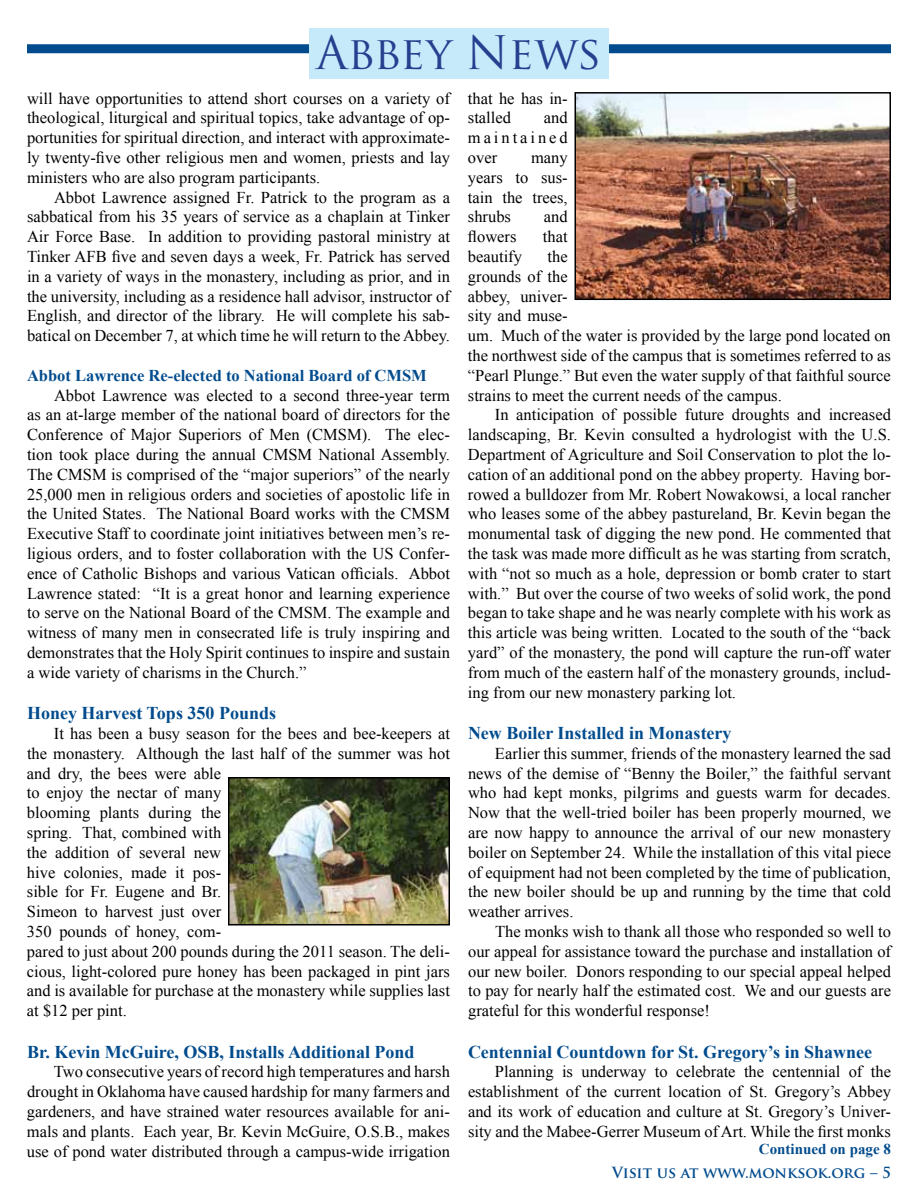
<style>
.page{position:relative;width:918px;height:1188px;background:#fff}
.page>*{position:absolute;margin:0;border:0;box-sizing:border-box;transform-origin:0 0}
.t1{font:45px "Trajan Pro";color:#25408f}
.t2{font:700 18px "Times New Roman";color:#004b8d}
.t3{font:16.5px/19.8px "Times New Roman";color:#000;text-align:justify}
.t4{font:700 16.5px "Times New Roman";color:#004b8d}
.t5{font:700 15px "Trajan Pro";letter-spacing:-.005em;color:#004b8d}
.t6{font:700 15px "Times New Roman";color:#004b8d}
</style>
<div class="page">
<div style="left:27px;top:44px;width:864px;height:9px;background:#004b8d"></div>
<div style="left:309px;top:28px;width:300px;height:50px;background:#c7eafb"></div>
<img style="left:231px;top:780px;width:216px;height:143px">
<div style="left:228px;top:777px;width:222px;height:149px;border:2px solid #000"></div>
<img style="left:577px;top:95px;width:311px;height:202px">
<div style="left:574px;top:92px;width:317px;height:208px;border:2px solid #000"></div>
<h1 class="t1" style="left:316px;top:24px;width:287px">Abbey News</h1>
<p class="t3" style="left:27px;top:88px;width:425px">will have opportunities to attend short courses on a variety of theological, liturgical and spiritual topics, take advantage of op&shy;portunities for spiritual direction, and interact with approximate&shy;ly twenty-five other religious men and women, priests and lay ministers who are also program participants.</p>
<p class="t3" style="left:27px;top:187px;width:425px;text-indent:27px">Abbot Lawrence assigned Fr. Patrick to the program as a sabbatical from his 35 years of service as a chaplain at Tinker Air Force Base. In addition to providing pastoral ministry at Tinker AFB five and seven days a week, Fr. Patrick has served in a variety of ways in the monastery, including as prior, and in the university, including as a residence hall advisor, instructor of English, and director of the library. He will complete his sab&shy;batical on December 7, at which time he will return to the Abbey.</p>
<p class="t4" style="left:27px;top:364px;width:401px">Abbot Lawrence Re-elected to National Board of CMSM</p>
<p class="t3" style="left:27px;top:385px;width:425px;text-indent:27px">Abbot Lawrence was elected to a second three-year term as an at-large member of the national board of directors for the Conference of Major Superiors of Men (CMSM). The elec&shy;tion took place during the annual CMSM National Assembly.<br>The CMSM is comprised of the “major superiors” of the nearly 25,000 men in religious orders and societies of apostolic life in the United States. The National Board works with the CMSM Executive Staff to coordinate joint initiatives between men’s re&shy;ligious orders, and to foster collaboration with the US Confer&shy;ence of Catholic Bishops and various Vatican officials. Abbot Lawrence stated: “It is a great honor and learning experience to serve on the National Board of the CMSM. The example and witness of many men in consecrated life is truly inspiring and demonstrates that the Holy Spirit continues to inspire and sustain a wide variety of charisms in the Church.”</p>
<p class="t2" style="left:27px;top:701px;width:251px">Honey Harvest Tops 350 Pounds</p>
<p class="t3" style="left:27px;top:723px;width:425px;text-align:left;text-indent:27px">It has been a busy season for the bees and bee-keepers at the monastery. Although the last half of the summer was hot and dry, the bees were able<br>to enjoy the nectar of many<br>blooming plants during the<br>spring. That, combined with<br>the addition of several new<br>hive colonies, made it pos-<br>sible for Fr. Eugene and Br.<br>Simeon to harvest just over<br>350 pounds of honey, com-<br>pared to just about 200 pounds during the 2011 season. The deli&shy;cious, light-colored pure honey has been packaged in pint jars and is available for purchase at the monastery while supplies last at $12 per pint.</p>
<p class="t2" style="left:27px;top:1039px;width:389px">Br. Kevin McGuire, OSB, Installs Additional Pond</p>
<p class="t3" style="left:27px;top:1062px;width:425px;text-indent:27px">Two consecutive years of record high temperatures and harsh drought in Oklahoma have caused hardship for many farmers and gardeners, and have strained water resources available for ani&shy;mals and plants. Each year, Br. Kevin McGuire, O.S.B., makes use of pond water distributed through a campus-wide irrigation</p>
<p class="t3" style="left:468px;top:88px;width:101px">that he has in&shy;stalled</p>
<p class="t3" style="left:468px;top:108px;width:101px;text-indent:76px">and maintained over</p>
<p class="t3" style="left:468px;top:147px;width:101px;text-indent:63px">many years to sus&shy;tain the trees, shrubs</p>
<p class="t3" style="left:544px;top:207px;width:25px">and</p>
<p class="t3" style="left:468px;top:226px;width:50px">flowers</p>
<p class="t3" style="left:543px;top:226px;width:26px">that</p>
<p class="t3" style="left:468px;top:246px;width:56px">beautify</p>
<p class="t3" style="left:468px;top:246px;width:425px;text-align:left;text-indent:80px">the<br>grounds of the<br>abbey, univer-<br>sity and muse-<br>um. Much of the water is provided by the large pond located on the northwest side of the campus that is sometimes referred to as “Pearl Plunge.” But even the water supply of that faithful source strains to meet the current needs of the campus.</p>
<p class="t3" style="left:468px;top:405px;width:425px;text-indent:27px">In anticipation of possible future droughts and increased landscaping, Br. Kevin consulted a hydrologist with the U.S.<br>Department of Agriculture and Soil Conservation to plot the lo&shy;cation of an additional pond on the abbey property. Having bor&shy;rowed a bulldozer from Mr. Robert Nowakowsi, a local rancher who leases some of the abbey pastureland, Br. Kevin began the monumental task of digging the new pond. He commented that the task was made more difficult as he was starting from scratch, with “not so much as a hole, depression or bomb crater to start with.” But over the course of two weeks of solid work, the pond began to take shape and he was nearly complete with his work as this article was being written. Located to the south of the “back yard” of the monastery, the pond will capture the run-off water from much of the eastern half of the monastery grounds, includ&shy;ing from our new monastery parking lot.</p>
<p class="t2" style="left:468px;top:720px;width:265px">New Boiler Installed in Monastery</p>
<p class="t3" style="left:468px;top:743px;width:425px;text-indent:27px">Earlier this summer, friends of the monastery learned the sad news of the demise of “Benny the Boiler,” the faithful servant who had kept monks, pilgrims and guests warm for decades.<br>Now that the well-tried boiler has been properly mourned, we are now happy to announce the arrival of our new monastery boiler on September 24. While the installation of this vital piece of equipment had not been completed by the time of publication, the new boiler should be up and running by the time that cold weather arrives.</p>
<p class="t3" style="left:468px;top:921px;width:425px;text-indent:27px">The monks wish to thank all those who responded so well to our appeal for assistance toward the purchase and installation of our new boiler. Donors responding to our special appeal helped to pay for nearly half the estimated cost. We and our guests are grateful for this wonderful response!</p>
<p class="t2" style="left:468px;top:1039px;width:406px">Centennial Countdown for St. Gregory’s in Shawnee</p>
<p class="t3" style="left:468px;top:1062px;width:425px;text-indent:27px">Planning is underway to celebrate the centennial of the establishment of the current location of St. Gregory’s Abbey and its work of education and culture at St. Gregory’s Univer&shy;sity and the Mabee-Gerrer Museum of Art. While the first monks</p>
<p class="t6" style="left:759px;top:1138px;width:134px">Continued on page 8</p>
<p class="t5" style="left:612px;top:1163px;width:280px">Visit us at www.monksok.org – 5</p>
</div>
